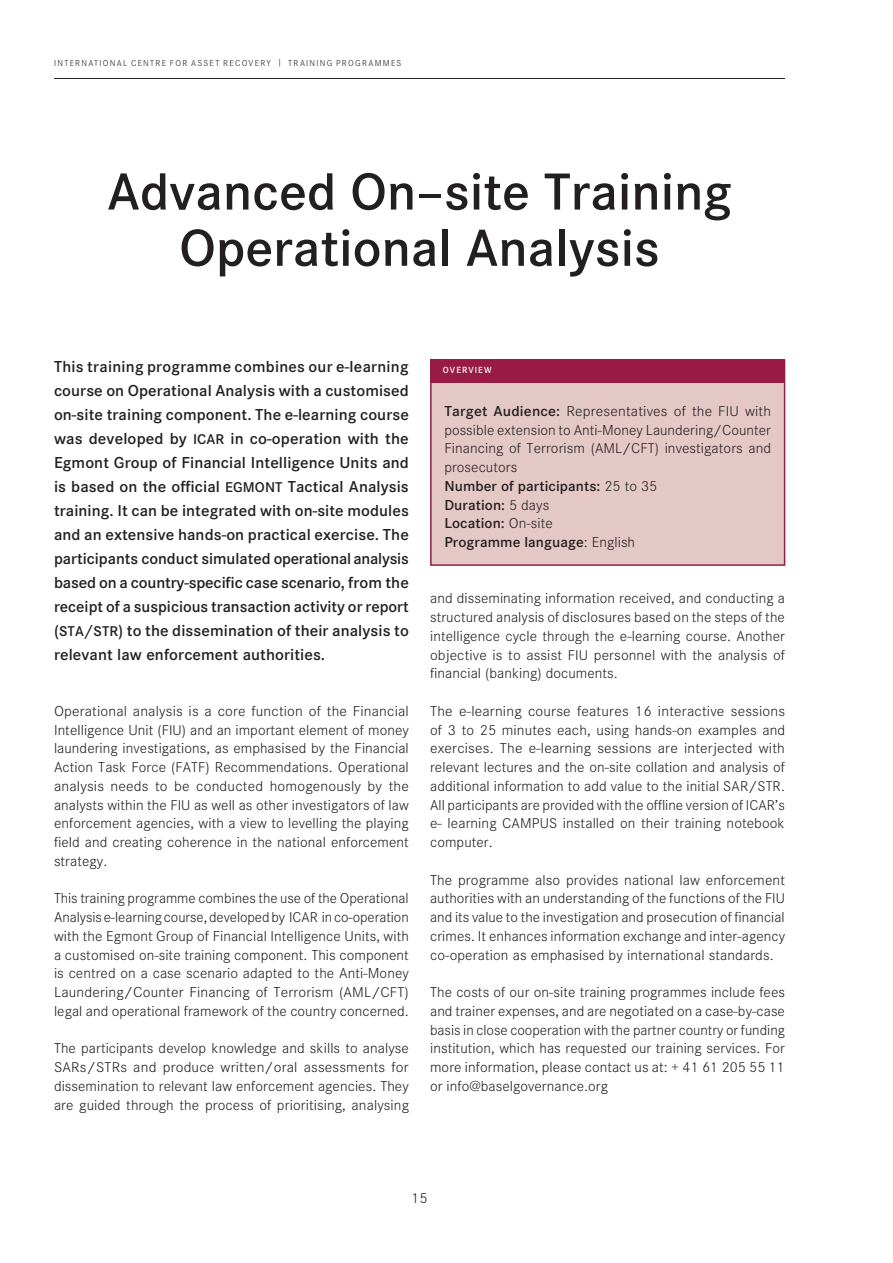
<style>
.page{position:relative;width:893px;height:1263px;background:#fff}
.page>*{position:absolute;margin:0;border:0;box-sizing:border-box;transform-origin:0 0}
._1___TITLE_4_Big{font:600 54px/56.2px "Corporate S";color:#231f20;text-align:center}
.Short_description{font:600 16.5px/24px "Corporate S";letter-spacing:.005em;color:#231f20;text-align:justify}
._1___BODYCOPY_GENER{font:300 15px/18.8px "Corporate S";letter-spacing:.005em;color:#231f20;text-align:justify}
._1___BODYCOPY_GENER-2{font:300 15px/18.8px "Corporate S";letter-spacing:.005em;color:#231f20;text-align:justify;scale:1.05 1}
._1___BODYCOPY_GENER-3{font:300 15px/18.8px "Corporate S";letter-spacing:.005em;color:#231f20;text-align:justify;scale:1.04 1}
._1___BODYCOPY_GENER-4{font:600 15px "Corporate S";letter-spacing:.005em;color:#231f20}
._1___BOX_TITLE{font:600 9.3px "Corporate S";letter-spacing:.115em;color:#fff}
.t1{font:300 9px "Corporate S";letter-spacing:.14em;color:#231f20}
.s1{font-size:14.7px}
.s2{font-weight:600}
.s3{font-weight:300}
</style>
<div class="page">
<hr style="left:54px;top:78px;width:731px;height:1px;background:#231f20">
<div style="left:431px;top:360px;width:354px;height:205px;background:#e4c8c6"></div>
<div style="left:430px;top:360px;width:355px;height:206px;border:2px solid #971b44"></div>
<div style="left:430px;top:359px;width:355px;height:24px;background:#971b44"></div>
<p class="t1" style="left:54px;top:58px;width:349px">INTERNATIONAL CENTRE FOR ASSET RECOVERY | TRAINING PROGRAMMES</p>
<p class="_1___TITLE_4_Big" style="left:107px;top:164px;width:626px">Advanced On–site Training<br>Operational Analysis</p>
<p class="Short_description" style="left:54px;top:354px;width:356px">This training programme combines our e-learning course on Operational Analysis with a customised on-site training component. The e-learning course was developed by <span class="s1">ICAR</span> in co-operation with the Egmont Group of Financial Intelligence Units and is based on the official <span class="s1">EGMONT</span> Tactical Analysis training. It can be integrated with on-site modules and an extensive hands-on practical exercise. The participants conduct simulated operational analysis based on a country-specific case scenario, from the receipt of a suspicious transaction activity or report (<span class="s1">STA</span>/<span class="s1">STR</span>) to the dissemination of their analysis to relevant law enforcement authorities.</p>
<p class="_1___BODYCOPY_GENER-2" style="left:54px;top:702px;width:340px">Operational analysis is a core function of the Financial Intelligence Unit (<span class="s1">FIU</span>) and an important element of money laundering investigations, as emphasised by the Financial Action Task Force (<span class="s1">FATF</span>) Recommendations. Operational analysis needs to be conducted homogenously by the analysts within the <span class="s1">FIU</span> as well as other investigators of law enforcement agencies, with a view to levelling the playing field and creating coherence in the national enforcement strategy.</p>
<p class="_1___BODYCOPY_GENER" style="left:54px;top:889px;width:356px">This training programme combines the use of the Operational Analysis e-learning course, developed by <span class="s1">ICAR</span> in co-operation with the Egmont Group of Financial Intelligence Units, with a customised on-site training component. This component is centred on a case scenario adapted to the Anti-Money Laundering/Counter Financing of Terrorism (<span class="s1">AML</span>/<span class="s1">CFT</span>) legal and operational framework of the country concerned.</p>
<p class="_1___BODYCOPY_GENER" style="left:54px;top:1039px;width:356px">The participants develop knowledge and skills to analyse <span class="s1">SAR</span>s/<span class="s1">STR</span>s and produce written/oral assessments for dissemination to relevant law enforcement agencies. They are guided through the process of prioritising, analysing</p>
<p class="_1___BOX_TITLE" style="left:443px;top:364px;width:50px">OVERVIEW</p>
<p class="_1___BODYCOPY_GENER-2" style="left:444px;top:402px;width:313px"><span class="s2">Target Audience:</span> Representatives of the <span class="s1">FIU</span> with possible extension to Anti-Money Laundering/Counter Financing of Terrorism (<span class="s1">AML</span>/<span class="s1">CFT</span>) investigators and prosecutors</p>
<p class="_1___BODYCOPY_GENER-4" style="left:444px;top:477px;width:214px">Number of participants: <span class="s3">25 to 35</span></p>
<p class="_1___BODYCOPY_GENER-4" style="left:444px;top:496px;width:106px">Duration: <span class="s3">5 days</span></p>
<p class="_1___BODYCOPY_GENER-4" style="left:444px;top:515px;width:110px">Location: <span class="s3">On-site</span></p>
<p class="_1___BODYCOPY_GENER-4" style="left:444px;top:533px;width:192px">Programme language<span class="s3">: English</span></p>
<p class="_1___BODYCOPY_GENER" style="left:430px;top:589px;width:356px">and disseminating information received, and conducting a structured analysis of disclosures based on the steps of the intelligence cycle through the e-learning course. Another objective is to assist <span class="s1">FIU</span> personnel with the analysis of financial (banking) documents.</p>
<p class="_1___BODYCOPY_GENER-2" style="left:430px;top:702px;width:340px">The e-learning course features 16 interactive sessions of 3 to 25 minutes each, using hands-on examples and exercises. The e-learning sessions are interjected with relevant lectures and the on-site collation and analysis of additional information to add value to the initial <span class="s1">SAR</span>/<span class="s1">STR</span>.<br>All participants are provided with the offline version of <span class="s1">ICAR</span>’s e- learning <span class="s1">CAMPUS</span> installed on their training notebook computer.</p>
<p class="_1___BODYCOPY_GENER-3" style="left:430px;top:870px;width:343px">The programme also provides national law enforcement authorities with an understanding of the functions of the <span class="s1">FIU </span>and its value to the investigation and prosecution of financial crimes. It enhances information exchange and inter-agency co-operation as emphasised by international standards.</p>
<p class="_1___BODYCOPY_GENER" style="left:430px;top:983px;width:356px">The costs of our on-site training programmes include fees and trainer expenses, and are negotiated on a case-by-case basis in close cooperation with the partner country or funding institution, which has requested our training services. For more information, please contact us at: + 41 61 205 55 11 or info@baselgovernance.org</p>
<p class="_1___BODYCOPY_GENER" style="left:411px;top:1189px;width:18px">15</p>
</div>
